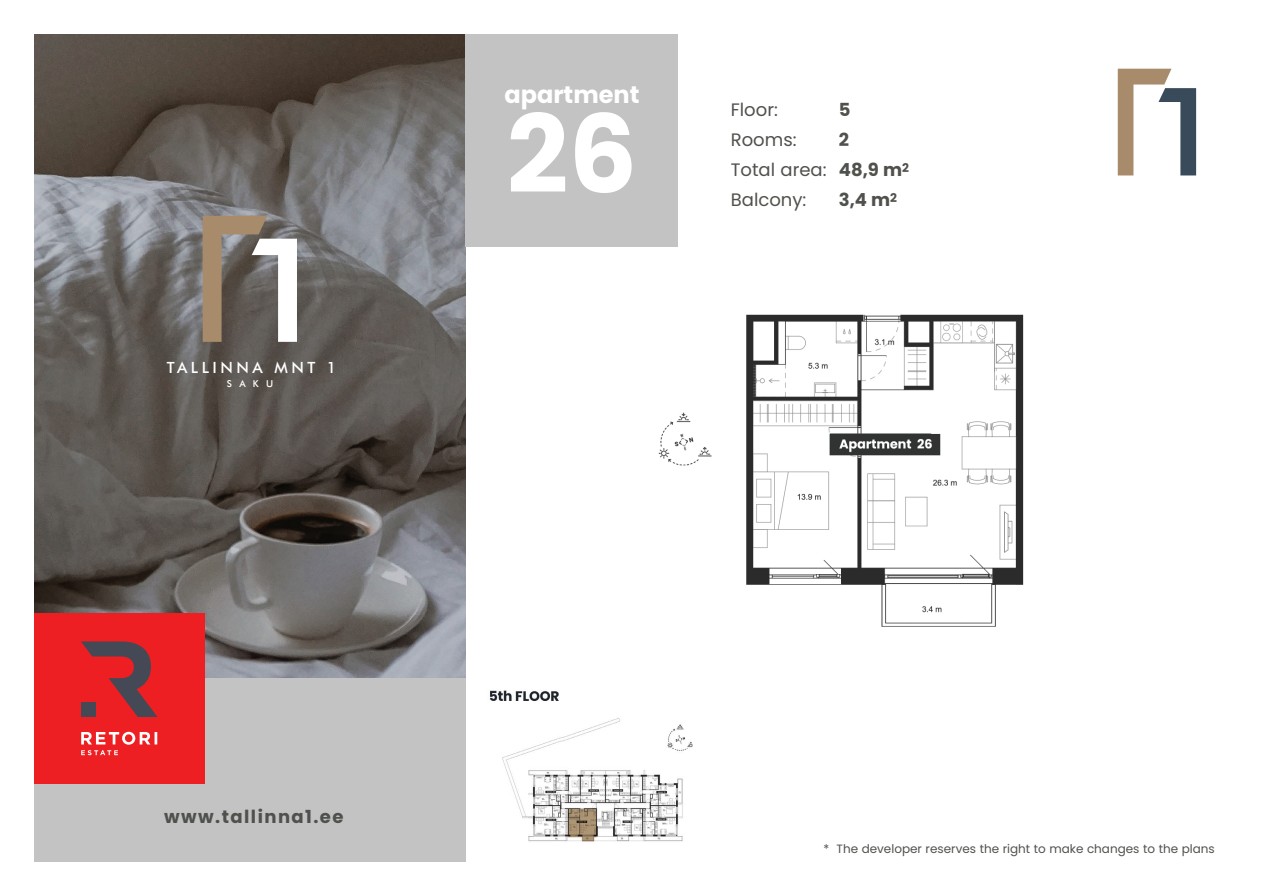
<style>
.page{position:relative;width:1263px;height:893px;background:#fff}
.page>*{position:absolute;margin:0;border:0;box-sizing:border-box;transform-origin:0 0}
.t1{font:700 108px "Poppins";color:#fff}
.t2{font:700 24px "Poppins";color:#fff}
.t3{font:18px/30px "Poppins";color:#4f524c}
.t4{font:700 18px "Poppins";letter-spacing:.08em;color:#4f524c}
.t5{font:500 15.45px "Futura BT";letter-spacing:.225em;color:#fff}
.t6{font:12px "Poppins";color:#4f524c}
.t7{font:500 9.6px "Futura BT";color:#fff}
.s1{font-weight:700}
</style>
<div class="page">
<img style="left:34px;top:34px;width:432px;height:644px">
<svg style="left:203px;top:216px;width:94px;height:126px"></svg>
<div style="left:34px;top:678px;width:432px;height:184px;background:#c3c3c3"></div>
<div style="left:34px;top:614px;width:170px;height:170px;background:#ee1f23"></div>
<svg style="left:81px;top:641px;width:77px;height:76px"></svg>
<div style="left:81px;top:702px;width:15px;height:15px;background:#444955"></div>
<svg style="left:81px;top:732px;width:76px;height:23px"></svg>
<img style="left:658px;top:314px;width:366px;height:313px">
<img style="left:490px;top:690px;width:198px;height:152px">
<img style="left:562px;top:715px;width:130px;height:33px">
<img style="left:562px;top:690px;width:126px;height:25px">
<div style="left:466px;top:34px;width:212px;height:213px;background:#c3c3c3"></div>
<svg style="left:1118px;top:69px;width:78px;height:106px"></svg>
<p class="t5" style="left:167px;top:359px;width:171px">TALLINNA MNT 1</p>
<p class="t7" style="left:227px;top:378px;width:48px">SAKU</p>
<h2 class="t2" style="left:504px;top:80px;width:137px">apartment</h2>
<h1 class="t1" style="left:507px;top:92px;width:132px">26</h1>
<h3 class="t3" style="left:731px;top:95px;width:49px">Floor:</h3>
<h3 class="t4" style="left:839px;top:100px;width:13px">5</h3>
<h3 class="t3" style="left:731px;top:125px;width:67px">Rooms:</h3>
<h3 class="t3" style="left:731px;top:125px;width:180px;text-indent:108px"><span class="s1">2<br></span>Total area: <span class="s1">48,9 m</span><sup>2<br></sup>Balcony:</h3>
<h3 class="t4" style="left:839px;top:190px;width:60px">3,4 m<sup>2</sup></h3>
<h3 class="t4" style="left:164px;top:806px;width:181px">www.tallinna1.ee</h3>
<p class="t6" style="left:824px;top:841px;width:393px">* The developer reserves the right to make changes to the plans</p>
</div>
